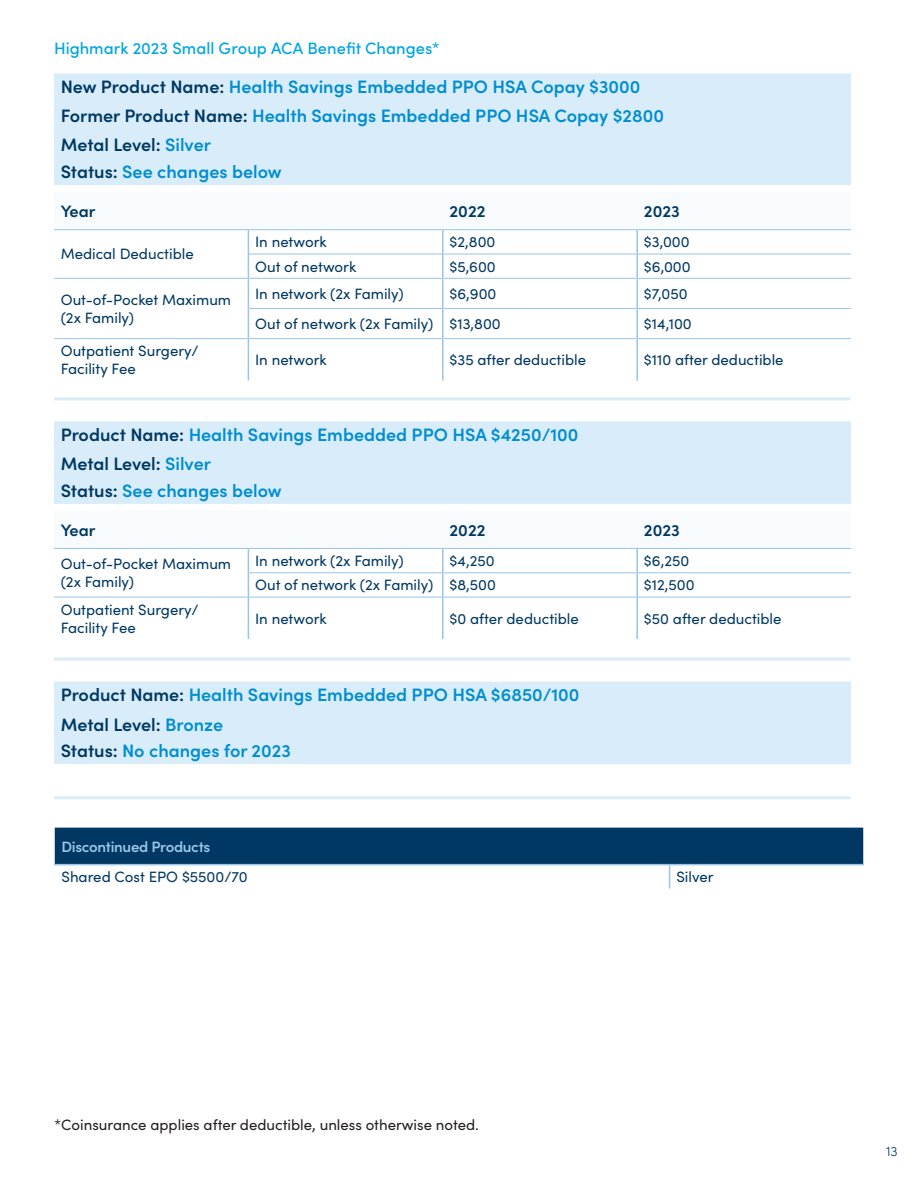
<style>
.page{position:relative;width:918px;height:1188px;background:#fff}
.page>*{position:absolute;margin:0;border:0;box-sizing:border-box;transform-origin:0 0}
.t1{font:600 18px "Sofia Pro";color:#008dd1}
.t2{font:600 18px "Sofia Pro";letter-spacing:-.005em;color:#003863}
.t3{font:500 16.5px "Sofia Pro";color:#00a5e3}
.Main_Body_Cell_1{font:600 16.5px "Sofia Pro";color:#003863}
.Main_Body_Cell_1-2{font:15px/18px "Sofia Pro";color:#003863}
.t4{font:15px "Sofia Pro";color:#231f20}
.Main_Body_Cell_1-3{font:600 15px "Sofia Pro";letter-spacing:-.02em;color:#98c5e9}
.t5{font:300 13.5px "Sofia Pro";color:#003863}
.s1{color:#003863}
.s2{color:#008dd1}
</style>
<div class="page">
<div style="left:54px;top:73px;width:797px;height:112px;background:#d8edf9"></div>
<hr style="left:54px;top:278px;width:194px;height:1px;background:#98c5e9">
<hr style="left:249px;top:278px;width:193px;height:1px;background:#98c5e9">
<hr style="left:444px;top:278px;width:192px;height:1px;background:#98c5e9">
<hr style="left:638px;top:278px;width:213px;height:1px;background:#98c5e9">
<hr style="left:249px;top:308px;width:193px;height:1px;background:#98c5e9">
<hr style="left:444px;top:308px;width:192px;height:1px;background:#98c5e9">
<hr style="left:638px;top:308px;width:213px;height:1px;background:#98c5e9">
<hr style="left:54px;top:338px;width:194px;height:1px;background:#98c5e9">
<hr style="left:249px;top:338px;width:193px;height:1px;background:#98c5e9">
<hr style="left:444px;top:338px;width:192px;height:1px;background:#98c5e9">
<hr style="left:638px;top:338px;width:213px;height:1px;background:#98c5e9">
<svg style="left:54px;top:229px;width:797px;height:49px"></svg>
<hr style="left:442px;top:254px;width:2px;height:24px;background:#98c5e9">
<hr style="left:248px;top:278px;width:1px;height:30px;background:#98c5e9">
<hr style="left:442px;top:278px;width:2px;height:30px;background:#98c5e9">
<hr style="left:248px;top:308px;width:1px;height:31px;background:#98c5e9">
<hr style="left:442px;top:308px;width:2px;height:31px;background:#98c5e9">
<hr style="left:248px;top:339px;width:1px;height:42px;background:#98c5e9">
<hr style="left:442px;top:339px;width:2px;height:42px;background:#98c5e9">
<hr style="left:636px;top:230px;width:2px;height:24px;background:#98c5e9">
<hr style="left:636px;top:254px;width:2px;height:24px;background:#98c5e9">
<hr style="left:636px;top:278px;width:2px;height:30px;background:#98c5e9">
<hr style="left:636px;top:308px;width:2px;height:31px;background:#98c5e9">
<hr style="left:636px;top:339px;width:2px;height:42px;background:#98c5e9">
<hr style="left:54px;top:397px;width:796px;height:3px;background:#d9edf9">
<div style="left:54px;top:421px;width:797px;height:83px;background:#d8edf9"></div>
<hr style="left:54px;top:597px;width:194px;height:1px;background:#98c5e9">
<hr style="left:249px;top:597px;width:193px;height:1px;background:#98c5e9">
<hr style="left:444px;top:597px;width:192px;height:1px;background:#98c5e9">
<hr style="left:638px;top:597px;width:213px;height:1px;background:#98c5e9">
<svg style="left:54px;top:547px;width:797px;height:50px"></svg>
<hr style="left:442px;top:573px;width:2px;height:24px;background:#98c5e9">
<hr style="left:248px;top:597px;width:1px;height:42px;background:#98c5e9">
<hr style="left:442px;top:597px;width:2px;height:42px;background:#98c5e9">
<hr style="left:636px;top:549px;width:2px;height:24px;background:#98c5e9">
<hr style="left:636px;top:573px;width:2px;height:24px;background:#98c5e9">
<hr style="left:636px;top:597px;width:2px;height:42px;background:#98c5e9">
<hr style="left:54px;top:658px;width:796px;height:3px;background:#d9edf9">
<div style="left:54px;top:682px;width:797px;height:82px;background:#d8edf9"></div>
<hr style="left:54px;top:796px;width:796px;height:3px;background:#d9edf9">
<hr style="left:54px;top:864px;width:616px;height:1px;background:#98c5e9">
<hr style="left:670px;top:864px;width:194px;height:1px;background:#98c5e9">
<svg style="left:55px;top:828px;width:808px;height:61px"></svg>
<p class="t3" style="left:54px;top:36px;width:387px">Highmark 2023 Small Group ACA Benefit Changes*</p>
<p class="t1" style="left:61px;top:73px;width:581px"><span class="s1">New Product Name:</span> Health Savings Embedded PPO HSA Copay $3000</p>
<p class="t1" style="left:61px;top:102px;width:605px"><span class="s1">Former Product Name:</span> Health Savings Embedded PPO HSA Copay $2800</p>
<p class="t2" style="left:61px;top:132px;width:152px">Metal Level: <span class="s2">Silver</span></p>
<p class="t1" style="left:61px;top:158px;width:223px"><span class="s1">Status:</span> See changes below</p>
<p class="Main_Body_Cell_1" style="left:61px;top:198px;width:36px">Year</p>
<p class="Main_Body_Cell_1" style="left:450px;top:198px;width:38px">2022</p>
<p class="Main_Body_Cell_1" style="left:644px;top:198px;width:37px">2023</p>
<p class="Main_Body_Cell_1-2" style="left:61px;top:244px;width:135px">Medical Deductible</p>
<p class="Main_Body_Cell_1-2" style="left:255px;top:232px;width:73px">In network</p>
<p class="Main_Body_Cell_1-2" style="left:450px;top:232px;width:47px">$2,800</p>
<p class="Main_Body_Cell_1-2" style="left:644px;top:232px;width:47px">$3,000</p>
<p class="Main_Body_Cell_1-2" style="left:255px;top:256px;width:103px">Out of network</p>
<p class="Main_Body_Cell_1-2" style="left:450px;top:256px;width:48px">$5,600</p>
<p class="Main_Body_Cell_1-2" style="left:644px;top:256px;width:48px">$6,000</p>
<p class="Main_Body_Cell_1-2" style="left:61px;top:290px;width:172px">Out-of-Pocket Maximum (2x Family)</p>
<p class="Main_Body_Cell_1-2" style="left:255px;top:284px;width:150px">In network (2x Family)</p>
<p class="Main_Body_Cell_1-2" style="left:450px;top:284px;width:48px">$6,900</p>
<p class="Main_Body_Cell_1-2" style="left:644px;top:284px;width:45px">$7,050</p>
<p class="Main_Body_Cell_1-2" style="left:255px;top:314px;width:180px">Out of network (2x Family)</p>
<p class="Main_Body_Cell_1-2" style="left:450px;top:314px;width:53px">$13,800</p>
<p class="Main_Body_Cell_1-2" style="left:644px;top:314px;width:49px">$14,100</p>
<p class="Main_Body_Cell_1-2" style="left:61px;top:341px;width:139px">Outpatient Surgery/<br>Facility Fee</p>
<p class="Main_Body_Cell_1-2" style="left:255px;top:350px;width:73px">In network</p>
<p class="Main_Body_Cell_1-2" style="left:450px;top:350px;width:138px">$35 after deductible</p>
<p class="Main_Body_Cell_1-2" style="left:644px;top:350px;width:141px">$110 after deductible</p>
<p class="t1" style="left:61px;top:421px;width:519px"><span class="s1">Product Name:</span> Health Savings Embedded PPO HSA $4250/100</p>
<p class="t2" style="left:61px;top:450px;width:152px">Metal Level: <span class="s2">Silver</span></p>
<p class="t1" style="left:61px;top:477px;width:223px"><span class="s1">Status:</span> See changes below</p>
<p class="Main_Body_Cell_1" style="left:61px;top:517px;width:36px">Year</p>
<p class="Main_Body_Cell_1" style="left:450px;top:517px;width:38px">2022</p>
<p class="Main_Body_Cell_1" style="left:644px;top:517px;width:37px">2023</p>
<p class="Main_Body_Cell_1-2" style="left:61px;top:554px;width:172px">Out-of-Pocket Maximum (2x Family)</p>
<p class="Main_Body_Cell_1-2" style="left:255px;top:551px;width:150px">In network (2x Family)</p>
<p class="Main_Body_Cell_1-2" style="left:450px;top:551px;width:47px">$4,250</p>
<p class="Main_Body_Cell_1-2" style="left:644px;top:551px;width:47px">$6,250</p>
<p class="Main_Body_Cell_1-2" style="left:255px;top:575px;width:180px">Out of network (2x Family)</p>
<p class="Main_Body_Cell_1-2" style="left:450px;top:575px;width:48px">$8,500</p>
<p class="Main_Body_Cell_1-2" style="left:644px;top:575px;width:52px">$12,500</p>
<p class="Main_Body_Cell_1-2" style="left:61px;top:600px;width:139px">Outpatient Surgery/<br>Facility Fee</p>
<p class="Main_Body_Cell_1-2" style="left:255px;top:609px;width:73px">In network</p>
<p class="Main_Body_Cell_1-2" style="left:450px;top:609px;width:131px">$0 after deductible</p>
<p class="Main_Body_Cell_1-2" style="left:644px;top:609px;width:139px">$50 after deductible</p>
<p class="t1" style="left:61px;top:681px;width:520px"><span class="s1">Product Name:</span> Health Savings Embedded PPO HSA $6850/100</p>
<p class="t2" style="left:61px;top:711px;width:164px">Metal Level: <span class="s2">Bronze</span></p>
<p class="t1" style="left:61px;top:737px;width:232px"><span class="s1">Status:</span> No changes for 2023</p>
<p class="Main_Body_Cell_1-3" style="left:62px;top:835px;width:150px">Discontinued Products</p>
<p class="Main_Body_Cell_1-2" style="left:62px;top:867px;width:188px">Shared Cost EPO $5500/70</p>
<p class="Main_Body_Cell_1-2" style="left:676px;top:867px;width:39px">Silver</p>
<p class="t4" style="left:54px;top:1114px;width:426px">*Coinsurance applies after deductible, unless otherwise noted.</p>
<p class="t5" style="left:886px;top:1141px;width:13px">13</p>
</div>
